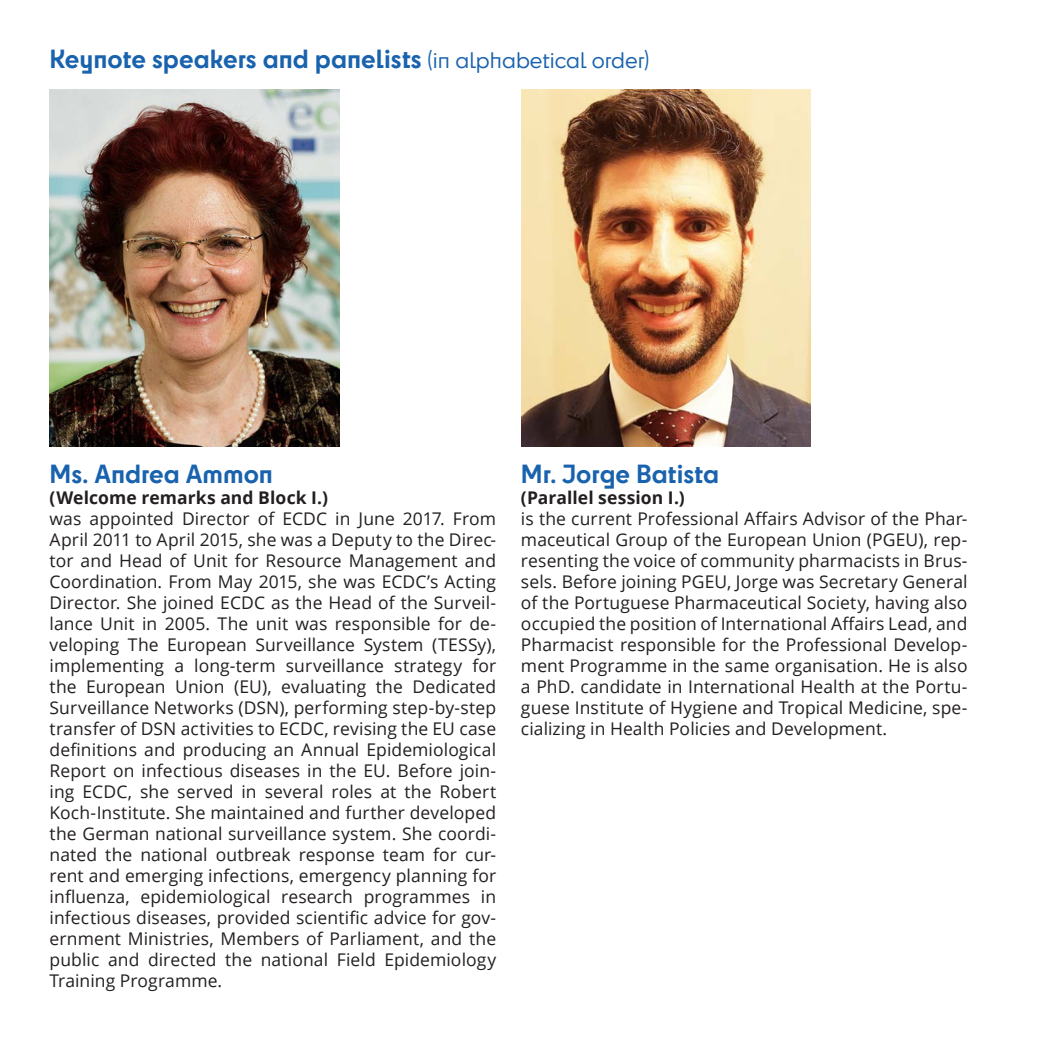
<style>
.page{position:relative;width:1042px;height:1042px;background:#fff}
.page>*{position:absolute;margin:0;border:0;box-sizing:border-box;transform-origin:0 0}
.t1{font:700 24.5px "Cy";color:#1963ae}
.t2{font:17.5px/21px "Open Sans";letter-spacing:.005em;color:#231f20;text-align:justify}
.t3{font:700 17.5px "Open Sans";letter-spacing:.005em;color:#231f20}
.s1{font-weight:400;font-size:21px}
</style>
<div class="page">
<img style="left:50px;top:89px;width:289px;height:357px">
<img style="left:521px;top:89px;width:289px;height:357px">
<h1 class="t1" style="left:50px;top:41px;width:601px">Keynote speakers and panelists <span class="s1">(in alphabetical order)</span></h1>
<h1 class="t1" style="left:50px;top:455px;width:225px">Ms. Andrea Ammon</h1>
<p class="t3" style="left:50px;top:485px;width:280px">(Welcome remarks and Block I.)</p>
<p class="t2" style="left:50px;top:508px;width:448px">was appointed Director of ECDC in June 2017. From April 2011 to April 2015, she was a Deputy to the Direc&shy;tor and Head of Unit for Resource Management and Coordination. From May 2015, she was ECDC’s Acting Director. She joined ECDC as the Head of the Surveil&shy;lance Unit in 2005. The unit was responsible for de&shy;veloping The European Surveillance System (TESSy), implementing a long-term surveillance strategy for the European Union (EU), evaluating the Dedicated Surveillance Networks (DSN), performing step-by-step transfer of DSN activities to ECDC, revising the EU case definitions and producing an Annual Epidemiological Report on infectious diseases in the EU. Before join&shy;ing ECDC, she served in several roles at the Robert Koch-Institute. She maintained and further developed the German national surveillance system. She coordi&shy;nated the national outbreak response team for cur&shy;rent and emerging infections, emergency planning for influenza, epidemiological research programmes in infectious diseases, provided scientific advice for gov&shy;ernment Ministries, Members of Parliament, and the public and directed the national Field Epidemiology Training Programme.</p>
<h1 class="t1" style="left:521px;top:455px;width:200px">Mr. Jorge Batista</h1>
<p class="t3" style="left:521px;top:485px;width:165px">(Parallel session I.)</p>
<p class="t2" style="left:521px;top:508px;width:448px">is the current Professional Affairs Advisor of the Phar&shy;maceutical Group of the European Union (PGEU), rep&shy;resenting the voice of community pharmacists in Brus&shy;sels. Before joining PGEU, Jorge was Secretary General of the Portuguese Pharmaceutical Society, having also occupied the position of International Affairs Lead, and Pharmacist responsible for the Professional Develop&shy;ment Programme in the same organisation. He is also a PhD. candidate in International Health at the Portu&shy;guese Institute of Hygiene and Tropical Medicine, spe&shy;cializing in Health Policies and Development.</p>
</div>
